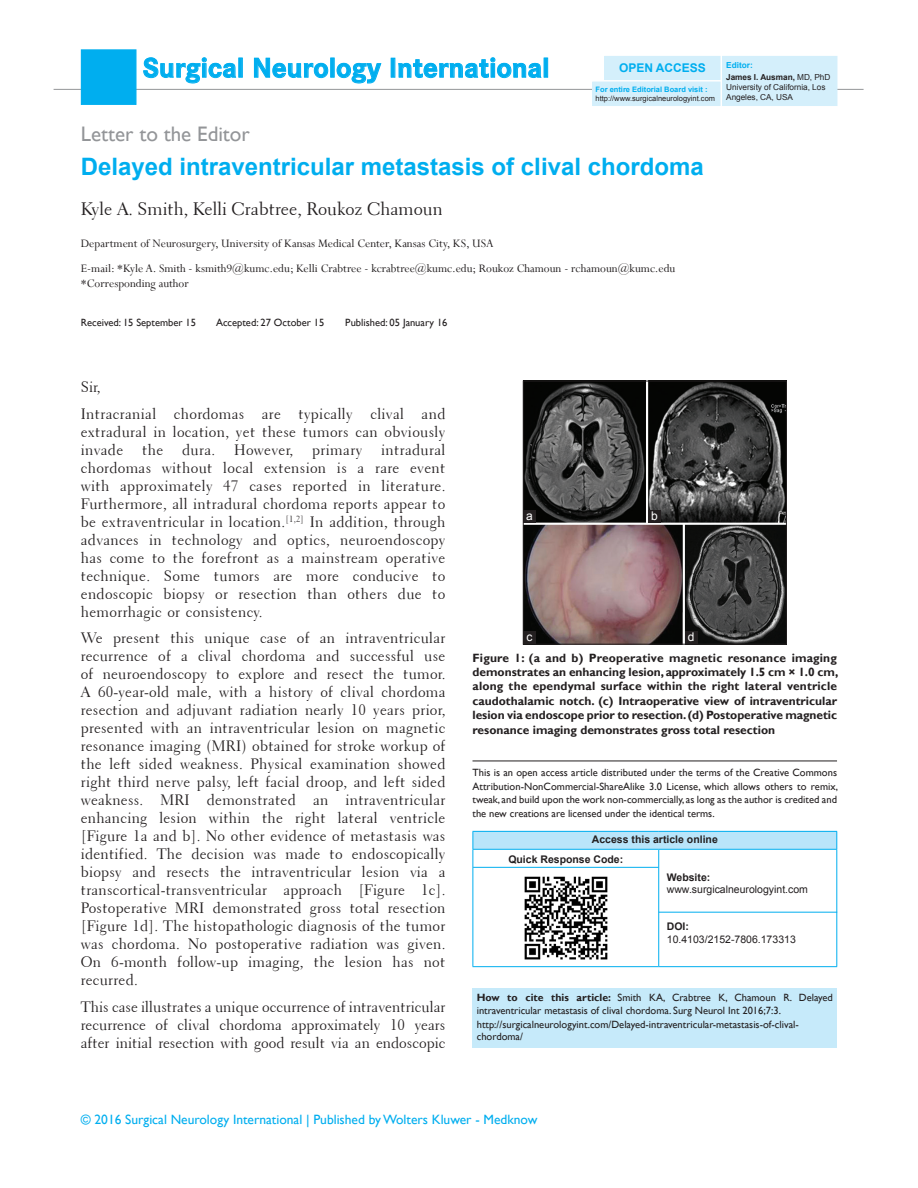
<style>
.page{position:relative;width:918px;height:1188px;background:#fff}
.page>*{position:absolute;margin:0;border:0;box-sizing:border-box;transform-origin:0 0}
.t1{font:700 27px "Corporate SBQ";color:#00aeef}
.AT{font:700 24px "Arial";color:#00aeef}
.AH{font:21px "Gill Sans";color:#939598}
.AU{font:18px "Transitional 521 BT Roman A";color:#231f20}
.TX{font:15px/18px "Transitional 521 BT Roman A";letter-spacing:.02em;color:#231f20;text-align:justify}
.t2{font:13.5px "Gill Sans";color:#00aeef}
.ADD{font:12.75px/15px "Perpetua";color:#231f20}
.AFF{font:12.75px "Perpetua";color:#231f20}
.FGC{font:700 12px/14.4px "Gill Sans";color:#231f20;text-align:justify}
.t3{font:700 12px "Arial";color:#00aeef}
.LABEL{font:12px "Arial";color:#fff}
.OS{font:10.5px/13.5px "Gill Sans";color:#231f20;text-align:justify}
.Published{font:10.5px/12.6px "Gill Sans";color:#231f20}
.t4{font:10.5px/12.6px "Arial";color:#231f20}
.HIS{font:10.5px "Gill Sans";color:#231f20}
.t5{font:700 10.5px "Arial";color:#231f20}
.t6{font:8.25px/9.9px "Arial";letter-spacing:-.005em;color:#231f20}
.t7{font:700 8.25px/12px "Arial";letter-spacing:-.005em;color:#231f20}
.t8{font:7.5px "Arial";color:#231f20}
.t9{font:700 7.5px "Arial";color:#00aeef}
.s1{color:#00aeef}
.s2{font-weight:400}
.s3{font-weight:700}
</style>
<div class="page">
<hr style="left:54px;top:89px;width:810px;height:1px;background:#939598">
<svg style="left:143px;top:57px;width:93px;height:27px"></svg>
<div style="left:239px;top:58px;width:4px;height:20px;border:1px solid #00aeef"></div>
<svg style="left:254px;top:58px;width:74px;height:20px"></svg>
<div style="left:330px;top:58px;width:5px;height:20px;border:1px solid #00aeef"></div>
<svg style="left:337px;top:63px;width:45px;height:21px"></svg>
<svg style="left:398px;top:57px;width:144px;height:33px"></svg>
<div style="left:544px;top:58px;width:4px;height:20px;border:1px solid #00aeef"></div>
<div style="left:81px;top:49px;width:56px;height:56px;background:#00aeef;border:1px solid #00aeef"></div>
<div style="left:723px;top:56px;width:114px;height:50px;background:#d4effb"></div>
<div style="left:605px;top:56px;width:115px;height:24px;background:#d4effb"></div>
<div style="left:593px;top:82px;width:127px;height:24px;background:#d4effb"></div>
<div style="left:473px;top:831px;width:364px;height:18px;background:#b9e5fa"></div>
<svg style="left:836px;top:832px;width:1px;height:17px"></svg>
<svg style="left:473px;top:832px;width:1px;height:17px"></svg>
<hr style="left:473px;top:831px;width:186px;height:1px;background:#00aeef">
<hr style="left:659px;top:831px;width:178px;height:1px;background:#00aeef">
<hr style="left:473px;top:850px;width:1px;height:116px;background:#00aeef">
<hr style="left:473px;top:849px;width:186px;height:1px;background:#00aeef">
<hr style="left:473px;top:966px;width:186px;height:1px;background:#00aeef">
<hr style="left:658px;top:850px;width:1px;height:116px;background:#00aeef">
<hr style="left:836px;top:850px;width:1px;height:116px;background:#00aeef">
<hr style="left:659px;top:849px;width:178px;height:1px;background:#00aeef">
<hr style="left:659px;top:966px;width:178px;height:1px;background:#00aeef">
<hr style="left:473px;top:867px;width:186px;height:1px;background:#00aeef">
<img style="left:524px;top:876px;width:84px;height:84px">
<hr style="left:659px;top:912px;width:178px;height:1px;background:#00aeef">
<hr style="left:473px;top:761px;width:364px;height:1px;background:#231f20">
<div style="left:473px;top:988px;width:364px;height:60px;background:#c6eafa"></div>
<img style="left:525px;top:383px;width:260px;height:259px">
<div style="left:523px;top:381px;width:264px;height:263px;border:1px solid #231f20"></div>
<div style="left:648px;top:510px;width:13px;height:13px;background:#231f20"></div>
<div style="left:523px;top:510px;width:13px;height:13px;background:#231f20"></div>
<div style="left:523px;top:632px;width:13px;height:12px;background:#231f20"></div>
<div style="left:685px;top:632px;width:13px;height:12px;background:#231f20"></div>
<h1 class="t1" style="left:143px;top:51px;width:408px">Surgical Neurology International</h1>
<p class="t7" style="left:726px;top:60px;width:106px"><span class="s1">Editor:<br></span>James I. Ausman, <span class="s2">MD, PhD</span></p>
<p class="t6" style="left:726px;top:82px;width:101px">University of California, Los<br>Angeles, CA, USA</p>
<p class="t3" style="left:619px;top:60px;width:88px">OPEN ACCESS</p>
<p class="t9" style="left:596px;top:84px;width:114px">For entire Editorial Board visit :</p>
<p class="t8" style="left:596px;top:93px;width:121px">http://www.surgicalneurologyint.com</p>
<p class="AH" style="left:81px;top:122px;width:171px">Letter to the Editor</p>
<p class="AT" style="left:81px;top:151px;width:624px">Delayed intraventricular metastasis of clival chordoma</p>
<p class="AU" style="left:81px;top:198px;width:363px">Kyle A. Smith, Kelli Crabtree, Roukoz Chamoun</p>
<p class="AFF" style="left:81px;top:235px;width:414px">Department of Neurosurgery, University of Kansas Medical Center, Kansas City, KS, USA</p>
<p class="ADD" style="left:81px;top:261px;width:596px">E‑mail: *Kyle A. Smith ‑ ksmith9@kumc.edu; Kelli Crabtree ‑ kcrabtree@kumc.edu; Roukoz Chamoun ‑ rchamoun@kumc.edu *Corresponding author</p>
<p class="HIS" style="left:81px;top:316px;width:117px">Received: 15 September 15</p>
<p class="HIS" style="left:216px;top:316px;width:110px">Accepted: 27 October 15</p>
<p class="HIS" style="left:345px;top:316px;width:104px">Published: 05 January 16</p>
<p class="TX" style="left:81px;top:378px;width:21px">Sir,</p>
<p class="TX" style="left:81px;top:405px;width:366px">Intracranial chordomas are typically clival and extradural in location, yet these tumors can obviously invade</p>
<p class="TX" style="left:81px;top:441px;width:366px;text-indent:300px">intradural chordomas without local extension is a rare event with approximately 47 cases reported in literature.<br>Furthermore, all intradural chordoma reports appear to be extraventricular in location.<sup>[1,2]</sup> In addition, through advances in technology and optics, neuroendoscopy has come to the forefront as a mainstream operative technique. Some tumors are more conducive to endoscopic biopsy or resection than others due to hemorrhagic or consistency.</p>
<p class="TX" style="left:81px;top:629px;width:366px">We present this unique case of an intraventricular recurrence of a clival chordoma and successful use of neuroendoscopy to explore and resect the tumor.<br>A 60‑year‑old male, with a history of clival chordoma resection and adjuvant radiation nearly 10 years prior, presented with an intraventricular lesion on magnetic resonance imaging (MRI) obtained for stroke workup of the left sided weakness. Physical examination showed right third nerve palsy, left facial droop, and left sided weakness. MRI demonstrated an intraventricular enhancing lesion within the right lateral ventricle [Figure 1a and b]. No other evidence of metastasis was identified. The decision was made to endoscopically biopsy and resects the intraventricular lesion via a transcortical‑transventricular approach [Figure 1c].<br>Postoperative MRI demonstrated gross total resection [Figure 1d]. The histopathologic diagnosis of the tumor was chordoma. No postoperative radiation was given.<br>On 6‑month follow‑up imaging, the lesion has not recurred.</p>
<p class="TX" style="left:81px;top:998px;width:366px">This case illustrates a unique occurrence of intraventricular recurrence of clival chordoma approximately 10 years after initial resection with good result via an endoscopic</p>
<p class="TX" style="left:142px;top:441px;width:23px">the</p>
<p class="TX" style="left:182px;top:441px;width:35px">dura.</p>
<p class="TX" style="left:234px;top:441px;width:61px">However,</p>
<p class="TX" style="left:312px;top:441px;width:51px">primary</p>
<p class="LABEL" style="left:526px;top:507px;width:8px">a</p>
<p class="LABEL" style="left:651px;top:507px;width:8px">b</p>
<p class="LABEL" style="left:526px;top:629px;width:7px">c</p>
<p class="LABEL" style="left:688px;top:629px;width:8px">d</p>
<p class="FGC" style="left:472px;top:651px;width:367px">Figure 1: (a and b) Preoperative magnetic resonance imaging demonstrates an enhancing lesion, approximately 1.5 cm × 1.0 cm, along the ependymal surface within the right lateral ventricle caudothalamic notch. (c) Intraoperative view of intraventricular lesion via endoscope prior to resection. (d) Postoperative magnetic resonance imaging demonstrates gross total resection</p>
<p class="OS" style="left:473px;top:766px;width:367px">This is an open access article distributed under the terms of the Creative Commons Attribution-NonCommercial-ShareAlike 3.0 License, which allows others to remix, tweak, and build upon the work non-commercially, as long as the author is credited and the new creations are licensed under the identical terms.</p>
<p class="t5" style="left:592px;top:833px;width:128px">Access this article online</p>
<p class="t5" style="left:508px;top:852px;width:116px">Quick Response Code:</p>
<p class="t4" style="left:667px;top:871px;width:143px"><span class="s3">Website: </span>www.surgicalneurologyint.com</p>
<p class="t4" style="left:667px;top:921px;width:131px"><span class="s3">DOI:<br></span>10.4103/2152-7806.173313</p>
<p class="Published" style="left:477px;top:992px;width:358px"><span class="s3">How to cite this article:</span> Smith KA, Crabtree K, Chamoun R. Delayed intraventricular metastasis of clival chordoma. Surg Neurol Int 2016;7:3.</p>
<p class="Published" style="left:477px;top:1019px;width:324px;line-height:12px">http://surgicalneurologyint.com/Delayed-intraventricular-metastasis-of-clival&shy;chordoma/</p>
<p class="t2" style="left:81px;top:1112px;width:458px">© 2016 Surgical Neurology International | Published by Wolters Kluwer - Medknow</p>
</div>
